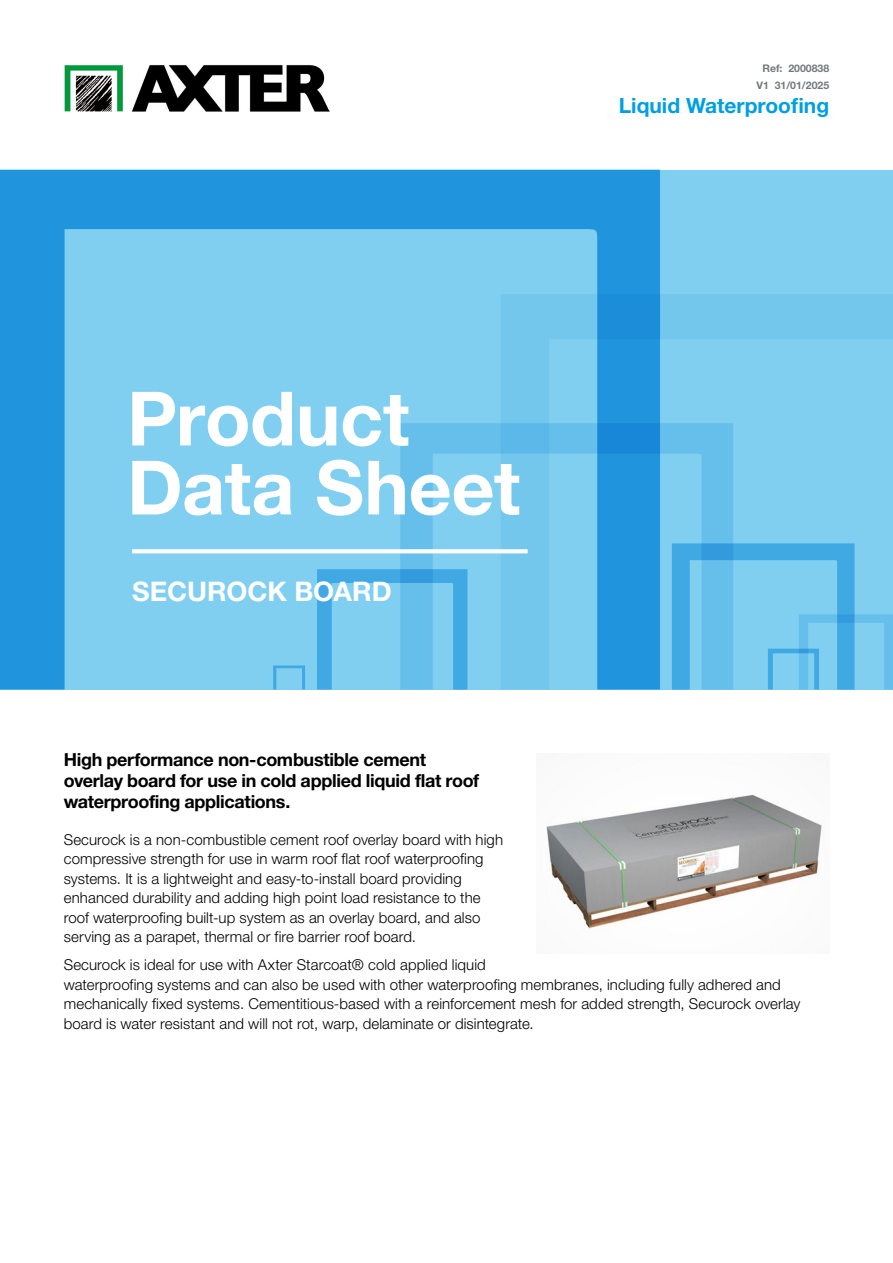
<style>
.page{position:relative;width:893px;height:1263px;background:#fff}
.page>*{position:absolute;margin:0;border:0;box-sizing:border-box;transform-origin:0 0}
.t1{font:700 75px/69px "Helvetica Neue LT Std";letter-spacing:-.005em;color:#fff}
.t2{font:700 27px "Helvetica Neue LT Std";color:#fff}
.t3{font:700 21px "Helvetica Neue LT Std";color:#009fe3}
.t4{font:700 18px/21px "Helvetica Neue LT Std";letter-spacing:-.02em;color:#000}
.t5{font:300 15px/19.5px "Helvetica Neue LT Std";letter-spacing:.005em;color:#000}
.t6{font:700 10.5px/17px "Helvetica Neue LT Std";color:#73797c;text-align:center}
</style>
<div class="page">
<div style="left:0;top:170px;width:893px;height:519px;background:#80cff1"></div>
<svg style="left:0;top:170px;width:660px;height:519px"></svg>
<svg style="left:501px;top:294px;width:392px;height:395px"></svg>
<svg style="left:273px;top:665px;width:32px;height:24px"></svg>
<svg style="left:132px;top:549px;width:396px;height:4px;background:#f7fcfe"></svg>
<img style="left:64px;top:64px;width:266px;height:47px">
<img style="left:546px;top:794px;width:276px;height:135px">
<p class="t6" style="left:756px;top:59px;width:74px">Ref: 2000838<br>V1 31/01/2025</p>
<h3 class="t3" style="left:619px;top:92px;width:212px">Liquid Waterproofing</h3>
<h1 class="t1" style="left:127px;top:383px;width:395px">Product<br>Data Sheet</h1>
<h2 class="t2" style="left:132px;top:574px;width:261px">SECUROCK BOARD</h2>
<p class="t4" style="left:64px;top:749px;width:417px">High performance non-combustible cement overlay board for use in cold applied liquid flat roof waterproofing applications.</p>
<p class="t5" style="left:64px;top:829px;width:441px">Securock is a non-combustible cement roof overlay board with high compressive strength for use in warm roof flat roof waterproofing systems. It is a lightweight and easy-to-install board providing enhanced durability and adding high point load resistance to the roof waterproofing built-up system as an overlay board, and also serving as a parapet, thermal or fire barrier roof board.</p>
<p class="t5" style="left:64px;top:955px;width:738px">Securock is ideal for use with Axter Starcoat® cold applied liquid<br>waterproofing systems and can also be used with other waterproofing membranes, including fully adhered and mechanically fixed systems. Cementitious-based with a reinforcement mesh for added strength, Securock overlay board is water resistant and will not rot, warp, delaminate or disintegrate.</p>
</div>
